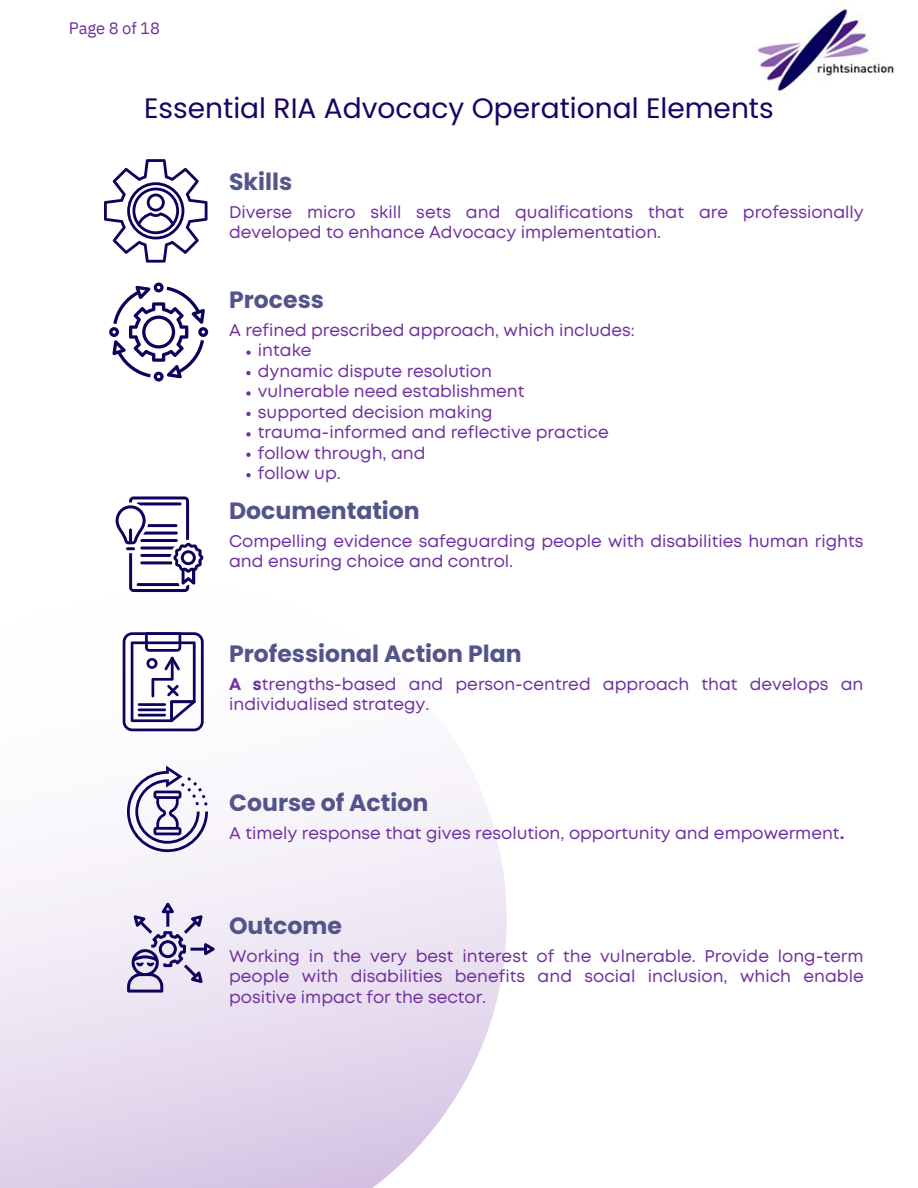
<style>
.page{position:relative;width:918px;height:1188px;background:#fff}
.page>*{position:absolute;margin:0;border:0;box-sizing:border-box;transform-origin:0 0}
.t1{font:28.05px "Poppins";color:#1a0364}
.t2{font:700 23.55px "Poppins";color:#53548a}
.t3{font:16.95px/20.4px "Mont";color:#7030a0}
.t4{font:16.5px "IBM Plex Sans";letter-spacing:-.01em;color:#7030a0}
.s1{font-weight:700}
</style>
<div class="page">
<svg style="left:0;top:518px;width:507px;height:670px"></svg>
<img style="left:758px;top:9px;width:136px;height:92px">
<svg style="left:109px;top:283px;width:99px;height:99px"></svg>
<svg style="left:104px;top:159px;width:104px;height:104px"></svg>
<svg style="left:127px;top:766px;width:81px;height:86px"></svg>
<svg style="left:116px;top:496px;width:87px;height:96px"></svg>
<svg style="left:123px;top:632px;width:81px;height:99px"></svg>
<hr style="left:138px;top:703px;width:28px;height:3px;background:#0c035c">
<hr style="left:138px;top:708px;width:28px;height:3px;background:#0c035c">
<hr style="left:138px;top:714px;width:28px;height:2px;background:#0c035c">
<svg style="left:127px;top:903px;width:88px;height:90px;background:#c2bbd6"></svg>
<svg style="left:246px;top:350px;width:5px;height:5px"></svg>
<svg style="left:246px;top:371px;width:5px;height:4px"></svg>
<svg style="left:246px;top:391px;width:5px;height:5px"></svg>
<svg style="left:246px;top:412px;width:5px;height:4px"></svg>
<svg style="left:246px;top:432px;width:5px;height:4px"></svg>
<svg style="left:246px;top:453px;width:5px;height:4px"></svg>
<svg style="left:246px;top:473px;width:5px;height:4px"></svg>
<p class="t4" style="left:69px;top:17px;width:93px">Page 8 of 18</p>
<h1 class="t1" style="left:144px;top:88px;width:631px">Essential RIA Advocacy Operational Elements</h1>
<h2 class="t2" style="left:229px;top:165px;width:65px">Skills</h2>
<p class="t3" style="left:229px;top:203px;width:636px">Diverse micro skill sets and qualifications that are professionally developed to enhance Advocacy implementation.</p>
<h2 class="t2" style="left:229px;top:283px;width:96px">Process</h2>
<p class="t3" style="left:229px;top:321px;width:407px">A refined prescribed approach, which includes:</p>
<p class="t3" style="left:258px;top:342px;width:352px">intake<br>dynamic dispute resolution<br>vulnerable need establishment supported decision making trauma-informed and reflective practice follow through, and<br>follow up.</p>
<h2 class="t2" style="left:229px;top:494px;width:192px">Documentation</h2>
<p class="t3" style="left:229px;top:532px;width:636px">Compelling evidence safeguarding people with disabilities human rights and ensuring choice and control.</p>
<h2 class="t2" style="left:229px;top:637px;width:294px">Professional Action Plan</h2>
<p class="t3" style="left:229px;top:675px;width:636px"><span class="s1">A s</span>trengths-based and person-centred approach that develops an individualised strategy.</p>
<h2 class="t2" style="left:229px;top:787px;width:201px">Course of Action</h2>
<p class="t3" style="left:229px;top:825px;width:617px">A timely response that gives resolution, opportunity and empowerment<span class="s1">.</span></p>
<h2 class="t2" style="left:229px;top:909px;width:114px">Outcome</h2>
<p class="t3" style="left:229px;top:947px;width:636px;text-align:justify">Working in the very best interest of the vulnerable. Provide long-term people with disabilities benefits and social inclusion, which enable positive impact for the sector.</p>
</div>
